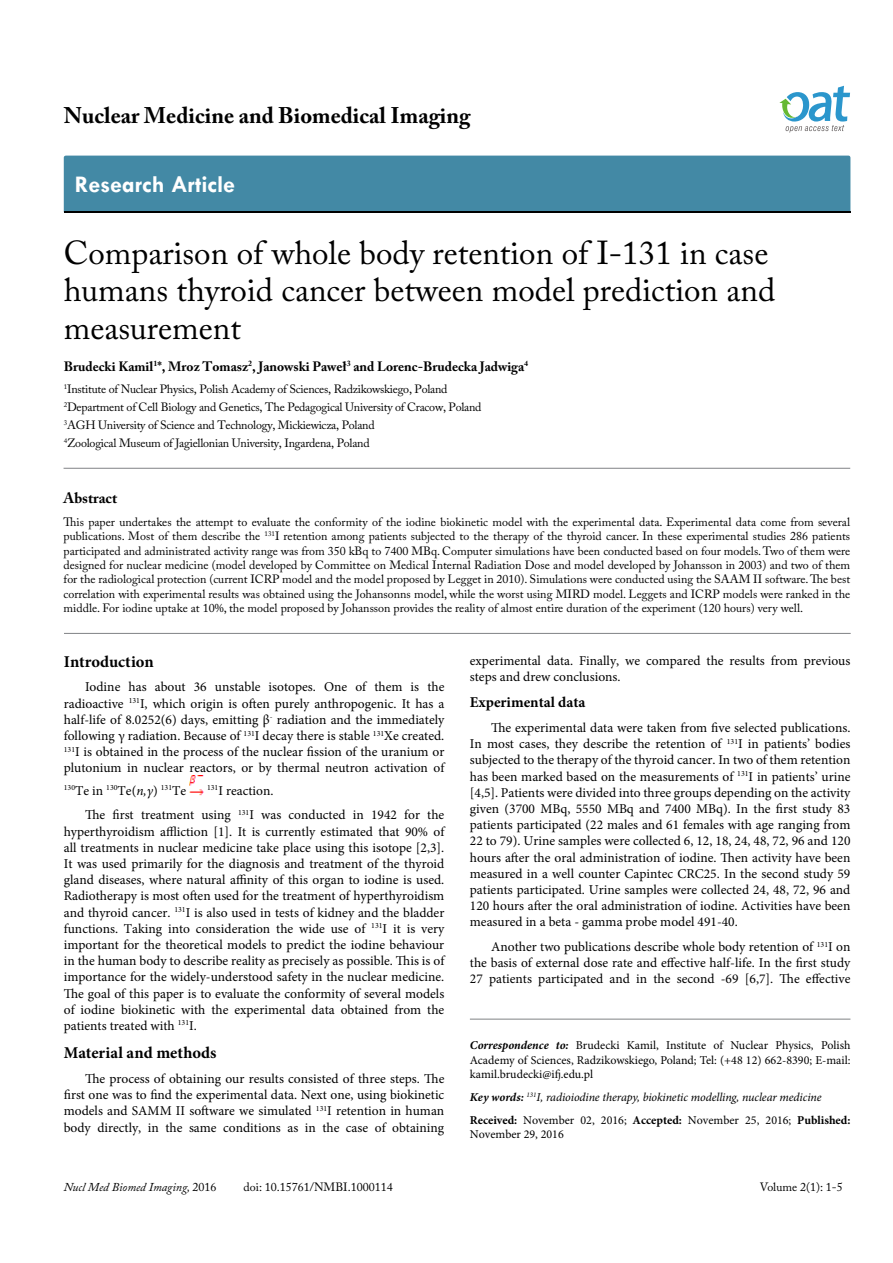
<style>
.page{position:relative;width:893px;height:1263px;background:#fff}
.page>*{position:absolute;margin:0;border:0;box-sizing:border-box;transform-origin:0 0}
.t1{font:33px/37.5px "Adobe Caslon Pro";color:#000}
.t2{font:700 24px "Tw Cen";color:#fff}
.t3{font:700 22.5px "Adobe Caslon Pro";color:#000}
.t4{font:700 16.5px "Minion Pro";color:#000}
.t5{font:700 15px "Minion Pro";color:#000}
.t6{font:700 15px "Adobe Caslon Pro";color:#000}
.t7{font:13.5px/16.2px "Minion Pro";color:#000;text-align:justify}
.t8{font:700 13.5px "Adobe Caslon Pro";color:#000}
.t9{font:12px/14.4px "Adobe Caslon Pro";letter-spacing:-.02em;color:#000}
.t10{font:12px/14.4px "Minion Pro";color:#000;text-align:justify}
.t11{font:italic 12px/23px "Minion Pro";letter-spacing:-.01em;color:#000}
.t12{font:italic 12px "Adobe Caslon Pro";color:#000}
.t13{font:12px "Adobe Caslon Pro";color:#000}
.s1{font-style:italic}
.s2{font-weight:700;font-style:italic}
.s3{font-weight:700}
.s4{font-weight:700;font-style:normal}
.s5{font-style:normal}
</style>
<div class="page">
<div style="left:64px;top:156px;width:786px;height:56px;background:#4389a5"></div>
<svg style="left:779px;top:86px;width:71px;height:47px"></svg>
<hr style="left:64px;top:468px;width:786px;height:1px;background:#808285">
<hr style="left:64px;top:633px;width:787px;height:1px;background:#808285">
<hr style="left:470px;top:1019px;width:380px;height:1px;background:#808285">
<img style="left:189px;top:776px;width:15px;height:20px">
<h3 class="t3" style="left:64px;top:102px;width:408px">Nuclear Medicine and Biomedical Imaging</h3>
<h2 class="t2" style="left:75px;top:170px;width:162px">Research Article</h2>
<h1 class="t1" style="left:64px;top:234px;width:713px">Comparison of whole body retention of I-131 in case humans thyroid cancer between model prediction and measurement</h1>
<p class="t8" style="left:64px;top:358px;width:466px">Brudecki Kamil<sup>1</sup>*, Mroz Tomasz<sup>2</sup>, Janowski Paweł<sup>3</sup> and Lorenc-Brudecka Jadwiga<sup>4</sup></p>
<p class="t9" style="left:64px;top:380px;width:419px;line-height:18px"><sup>1</sup>Institute of Nuclear Physics, Polish Academy of Sciences, Radzikowskiego, Poland <sup>2</sup>Department of Cell Biology and Genetics, The Pedagogical University of Cracow, Poland <sup>3</sup>AGH University of Science and Technology, Mickiewicza, Poland<br><sup>4</sup>Zoological Museum of Jagiellonian University, Ingardena, Poland</p>
<p class="t6" style="left:64px;top:489px;width:55px">Abstract</p>
<p class="t9" style="left:64px;top:514px;width:788px;text-align:justify">This paper undertakes the attempt to evaluate the conformity of the iodine biokinetic model with the experimental data. Experimental data come from several publications. Most of them describe the <sup>131</sup>I retention among patients subjected to the therapy of the thyroid cancer. In these experimental studies 286 patients participated and administrated activity range was from 350 kBq to 7400 MBq. Computer simulations have been conducted based on four models. Two of them were designed for nuclear medicine (model developed by Committee on Medical Internal Radiation Dose and model developed by Johansson in 2003) and two of them for the radiological protection (current ICRP model and the model proposed by Legget in 2010). Simulations were conducted using the SAAM II software. The best correlation with experimental results was obtained using the Johansonns model, while the worst using MIRD model. Leggets and ICRP models were ranked in the middle. For iodine uptake at 10%, the model proposed by Johansson provides the reality of almost entire duration of the experiment (120 hours) very well.</p>
<p class="t4" style="left:64px;top:650px;width:91px">Introduction</p>
<p class="t7" style="left:64px;top:679px;width:382px;text-indent:21px">Iodine has about 36 unstable isotopes. One of them is the radioactive <sup>131</sup>I, which origin is often purely anthropogenic. It has a half-life of 8.0252(6) days, emitting β<sup>-</sup> radiation and the immediately following γ radiation. Because of <sup>131</sup>I decay there is stable <sup>131</sup>Xe created.<br><sup>131</sup>I is obtained in the process of the nuclear fission of the uranium or plutonium in nuclear reactors, or by thermal neutron activation of</p>
<p class="t7" style="left:64px;top:782px;width:124px"><sup>130</sup>Te in <sup>130</sup>Te(<span class="s1">n,γ</span>) <sup>131</sup>Te</p>
<p class="t7" style="left:85px;top:778px;width:361px;line-height:24.8px;text-indent:122px"><sup>131</sup>I reaction.<br>The first treatment using <sup>131</sup>I was conducted in 1942 for the</p>
<p class="t7" style="left:64px;top:823px;width:382px">hyperthyroidism affliction [1]. It is currently estimated that 90% of all treatments in nuclear medicine take place using this isotope [2,3].<br>It was used primarily for the diagnosis and treatment of the thyroid gland diseases, where natural affinity of this organ to iodine is used.<br>Radiotherapy is most often used for the treatment of hyperthyroidism and thyroid cancer. <sup>131</sup>I is also used in tests of kidney and the bladder functions. Taking into consideration the wide use of <sup>131</sup>I it is very important for the theoretical models to predict the iodine behaviour in the human body to describe reality as precisely as possible. This is of importance for the widely-understood safety in the nuclear medicine.<br>The goal of this paper is to evaluate the conformity of several models of iodine biokinetic with the experimental data obtained from the patients treated with <sup>131</sup>I.</p>
<p class="t4" style="left:64px;top:1041px;width:154px">Material and methods</p>
<p class="t7" style="left:64px;top:1070px;width:382px;text-indent:21px">The process of obtaining our results consisted of three steps. The first one was to find the experimental data. Next one, using biokinetic models and SAMM II software we simulated <sup>131</sup>I retention in human body directly, in the same conditions as in the case of obtaining</p>
<p class="t7" style="left:470px;top:652px;width:382px">experimental data. Finally, we compared the results from previous steps and drew conclusions.</p>
<p class="t5" style="left:470px;top:692px;width:117px">Experimental data</p>
<p class="t7" style="left:470px;top:720px;width:382px;text-indent:21px">The experimental data were taken from five selected publications.<br>In most cases, they describe the retention of <sup>131</sup>I in patients’ bodies subjected to the therapy of the thyroid cancer. In two of them retention has been marked based on the measurements of <sup>131</sup>I in patients’ urine [4,5]. Patients were divided into three groups depending on the activity given (3700 MBq, 5550 MBq and 7400 MBq). In the first study 83 patients participated (22 males and 61 females with age ranging from 22 to 79). Urine samples were collected 6, 12, 18, 24, 48, 72, 96 and 120 hours after the oral administration of iodine. Then activity have been measured in a well counter Capintec CRC25. In the second study 59 patients participated. Urine samples were collected 24, 48, 72, 96 and 120 hours after the oral administration of iodine. Activities have been measured in a beta - gamma probe model 491-40.</p>
<p class="t7" style="left:470px;top:939px;width:382px;text-indent:21px">Another two publications describe whole body retention of <sup>131</sup>I on the basis of external dose rate and effective half-life. In the first study 27 patients participated and in the second -69 [6,7]. The effective</p>
<p class="t10" style="left:470px;top:1038px;width:382px"><span class="s2">Correspondence to:</span> Brudecki Kamil, Institute of Nuclear Physics, Polish Academy of Sciences, Radzikowskiego, Poland; Tel: (+48 12) 662-8390; E-mail: kamil.brudecki@ifj.edu.pl</p>
<p class="t11" style="left:470px;top:1085px;width:382px"><span class="s3">Key words:</span> <sup>131</sup>I, radioiodine therapy, biokinetic modelling, nuclear medicine<br><span class="s4">Received:</span> <span class="s5">November 02, 2016;</span> <span class="s4">Accepted:</span> <span class="s5">November 25, 2016;</span> <span class="s4">Published:</span></p>
<p class="t10" style="left:470px;top:1127px;width:95px">November 29, 2016</p>
<p class="t12" style="left:64px;top:1180px;width:154px">Nucl Med Biomed Imaging, <span class="s5">2016</span></p>
<p class="t13" style="left:244px;top:1180px;width:151px">doi: 10.15761/NMBI.1000114</p>
<p class="t9" style="left:760px;top:1180px;width:84px">Volume 2(1): 1-5</p>
</div>
